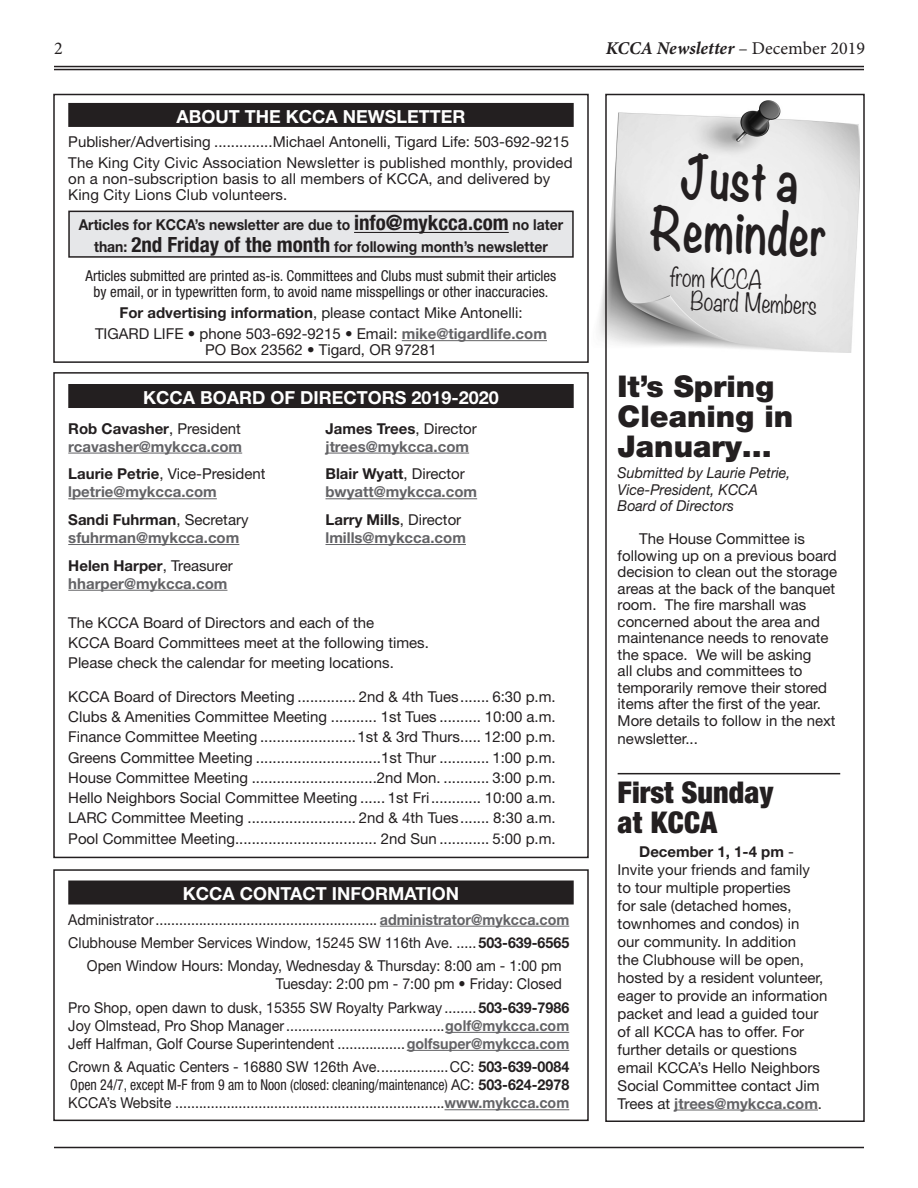
<style>
.page{position:relative;width:918px;height:1188px;background:#fff}
.page>*{position:absolute;margin:0;border:0;box-sizing:border-box;transform-origin:0 0}
.t1{font:700 53.1px/53.1px "Noteworthy";color:#231f20;text-align:center;scale:.81 1}
.headline_-_large{font:900 30px/30px "Helvetica Neue LT Std";color:#231f20}
.headline_-_large-2{font:900 condensed 30px/30px "Helvetica Neue LT Std";color:#231f20}
.t2{font:300 23.25px/23.2px "Noteworthy";color:#231f20;scale:.91 1}
.t3{font:700 18px "Helvetica Neue LT Std";color:#fff}
.t4{font:italic 700 18px "Minion Pro";color:#231f20}
.t5{font:18px "Minion Pro";color:#231f20}
.body_copy{font:15px/18px "Helvetica Neue LT Std";color:#231f20}
.body_copy-2{font:15px/18px "Helvetica Neue LT Std";color:#231f20;text-align:right;scale:.95 1}
.t6{font:700 15px/18px "Helvetica Neue LT Std";color:#636366}
.t7{font:condensed 15px/15.8px "Helvetica Neue LT Std";color:#231f20;text-align:center}
.t8{font:700 15px/22px "Helvetica Neue LT Std";color:#231f20;text-align:center;scale:.93 1}
.t9{font:condensed 15px "Helvetica Neue LT Std";color:#231f20;scale:.92 1}
.body_copy-3{font:italic 15px/16.5px "Helvetica Neue LT Std";color:#231f20;scale:.95 1}
.s1{font-weight:400;font-style:normal}
.s2{font-stretch:condensed;font-size:21px}
.s3{font-weight:700}
.s4{font-weight:700;color:#636366}
.s5{color:#231f20}
.s6{font-weight:400;color:#231f20}
.s7{font-stretch:normal}
.s8{font-weight:700;font-stretch:normal}
</style>
<div class="page">
<hr style="left:54px;top:66px;width:810px;height:1px;background:#231f20">
<hr style="left:54px;top:69px;width:810px;height:1px;background:#231f20">
<hr style="left:54px;top:1147px;width:810px;height:1px;background:#231f20">
<img style="left:599px;top:100px;width:260px;height:252px">
<div style="left:605px;top:94px;width:260px;height:1028px;border:2px solid #231f20"></div>
<div style="left:69px;top:211px;width:504px;height:46px;background:#e6e7e9"></div>
<div style="left:68px;top:211px;width:506px;height:47px;border:2px solid #231f20"></div>
<div style="left:53px;top:94px;width:536px;height:269px;border:2px solid #231f20"></div>
<div style="left:53px;top:372px;width:536px;height:486px;border:2px solid #231f20"></div>
<div style="left:53px;top:869px;width:536px;height:252px;border:2px solid #231f20"></div>
<div style="left:68px;top:384px;width:506px;height:24px;background:#231f20"></div>
<hr style="left:68px;top:453px;width:174px;height:1px;background:#636366">
<hr style="left:68px;top:498px;width:149px;height:1px;background:#636366">
<hr style="left:68px;top:544px;width:171px;height:1px;background:#636366">
<hr style="left:68px;top:590px;width:159px;height:1px;background:#636366">
<hr style="left:326px;top:453px;width:143px;height:1px;background:#636366">
<hr style="left:326px;top:498px;width:151px;height:1px;background:#636366">
<hr style="left:326px;top:544px;width:140px;height:1px;background:#636366">
<div style="left:68px;top:881px;width:506px;height:24px;background:#231f20"></div>
<hr style="left:380px;top:926px;width:189px;height:1px;background:#636366">
<hr style="left:445px;top:1032px;width:124px;height:1px;background:#636366">
<hr style="left:407px;top:1050px;width:162px;height:1px;background:#636366">
<hr style="left:445px;top:1109px;width:124px;height:1px;background:#636366">
<div style="left:68px;top:103px;width:506px;height:24px;background:#231f20"></div>
<hr style="left:354px;top:232px;width:155px;height:1px;background:#231f20">
<hr style="left:402px;top:340px;width:145px;height:1px;background:#636366">
<hr style="left:674px;top:1110px;width:144px;height:1px;background:#636366">
<hr style="left:618px;top:773px;width:222px;height:1px;background:#231f20">
<p class="t5" style="left:54px;top:36px;width:10px">2</p>
<p class="t4" style="left:606px;top:35px;width:261px">KCCA Newsletter <span class="s1">– December 2019</span></p>
<p class="t3" style="left:176px;top:105px;width:291px">ABOUT THE KCCA NEWSLETTER</p>
<p class="body_copy" style="left:68px;top:132px;width:503px">Publisher/Advertising ..............Michael Antonelli, Tigard Life: 503-692-9215</p>
<p class="body_copy" style="left:68px;top:155px;width:506px;line-height:15.8px">The King City Civic Association Newsletter is published monthly, provided on a non-subscription basis to all members of KCCA, and delivered by<br>King City Lions Club volunteers.</p>
<p class="t8" style="left:79px;top:214px;width:523px">Articles for KCCA’s newsletter are due to <span class="s2">info@mykcca.com</span> no later than: <span class="s2">2nd Friday of the month</span> for following month’s newsletter</p>
<p class="t7" style="left:86px;top:268px;width:472px">Articles submitted are printed as-is. Committees and Clubs must submit their articles by email, or in typewritten form, to avoid name misspellings or other inaccuracies.</p>
<p class="body_copy" style="left:119px;top:303px;width:405px"><span class="s3">For advertising information</span>, please contact Mike Antonelli:</p>
<p class="body_copy" style="left:95px;top:326px;width:453px;line-height:15.8px;text-align:center">TIGARD LIFE • phone 503-692-9215 • Email: <span class="s4">mike@tigardlife.com<br></span>PO Box 23562 • Tigard, OR 97281</p>
<p class="t3" style="left:143px;top:386px;width:357px">KCCA BOARD OF DIRECTORS 2019-2020</p>
<p class="t6" style="left:68px;top:419px;width:175px"><span class="s5">Rob Cavasher</span><span class="s6">, President </span>rcavasher@mykcca.com</p>
<p class="t6" style="left:68px;top:465px;width:199px"><span class="s5">Laurie Petrie</span><span class="s6">, Vice-President </span>lpetrie@mykcca.com</p>
<p class="t6" style="left:68px;top:510px;width:182px"><span class="s5">Sandi Fuhrman</span><span class="s6">, Secretary </span>sfuhrman@mykcca.com</p>
<p class="t6" style="left:68px;top:556px;width:166px"><span class="s5">Helen Harper</span><span class="s6">, Treasurer </span>hharper@mykcca.com</p>
<p class="t6" style="left:326px;top:419px;width:153px"><span class="s5">James Trees</span><span class="s6">, Director </span>jtrees@mykcca.com</p>
<p class="t6" style="left:326px;top:465px;width:153px"><span class="s5">Blair Wyatt</span><span class="s6">, Director </span>bwyatt@mykcca.com</p>
<p class="t6" style="left:326px;top:510px;width:142px"><span class="s5">Larry Mills</span><span class="s6">, Director </span>lmills@mykcca.com</p>
<p class="body_copy" style="left:68px;top:612px;width:362px;line-height:20.2px">The KCCA Board of Directors and each of the<br>KCCA Board Committees meet at the following times.<br>Please check the calendar for meeting locations.</p>
<p class="body_copy" style="left:68px;top:687px;width:489px">KCCA Board of Directors Meeting .............. 2nd &amp; 4th Tues....... 6:30 p.m.</p>
<p class="body_copy" style="left:68px;top:707px;width:489px;line-height:20.2px;text-align:justify">Clubs &amp; Amenities Committee Meeting ........... 1st Tues .......... 10:00 a.m.<br>Finance Committee Meeting .......................1st &amp; 3rd Thurs..... 12:00 p.m.<br>Greens Committee Meeting ..............................1st Thur ............ 1:00 p.m.<br>House Committee Meeting ..............................2nd Mon. ........... 3:00 p.m.</p>
<p class="body_copy" style="left:68px;top:789px;width:489px">Hello Neighbors Social Committee Meeting ...... 1st Fri............ 10:00 a.m.</p>
<p class="body_copy" style="left:68px;top:808px;width:489px;line-height:20.2px">LARC Committee Meeting .......................... 2nd &amp; 4th Tues....... 8:30 a.m.<br>Pool Committee Meeting.................................. 2nd Sun ............ 5:00 p.m.</p>
<p class="t3" style="left:183px;top:883px;width:278px">KCCA CONTACT INFORMATION</p>
<p class="body_copy-2" style="left:68px;top:910px;width:529px">Administrator........................................................ <span class="s4">administrator@mykcca.com</span></p>
<p class="body_copy-2" style="left:68px;top:934px;width:529px">Clubhouse Member Services Window, 15245 SW 116th Ave. ..... <span class="s3">503-639-6565</span></p>
<p class="body_copy-2" style="left:87px;top:957px;width:501px">Open Window Hours: Monday, Wednesday &amp; Thursday: 8:00 am - 1:00 pm<br>Tuesday: 2:00 pm - 7:00 pm • Friday: Closed</p>
<p class="body_copy-2" style="left:68px;top:998px;width:529px;text-align:justify">Pro Shop, open dawn to dusk, 15355 SW Royalty Parkway ........ <span class="s3">503-639-7986<br></span>Joy Olmstead, Pro Shop Manager........................................<span class="s4">golf@mykcca.com </span>Jeff Halfman, Golf Course Superintendent .................<span class="s4">golfsuper@mykcca.com</span></p>
<p class="body_copy-2" style="left:68px;top:1058px;width:529px">Crown &amp; Aquatic Centers - 16880 SW 126th Ave..................CC: <span class="s3">503-639-0084</span></p>
<p class="t9" style="left:70px;top:1076px;width:544px">Open 24/7, except M-F from 9 am to Noon (closed: cleaning/maintenance) <span class="s7">AC:</span> <span class="s8">503-624-2978</span></p>
<p class="body_copy-2" style="left:68px;top:1094px;width:529px">KCCA’s Website ....................................................................<span class="s4">www.mykcca.com</span></p>
<p class="t1" style="left:652px;top:148px;width:221px;rotate:2deg">Just a<br>Reminder</p>
<p class="t2" style="left:692px;top:265px;width:141px;text-indent:-22px;rotate:2deg">from KCCA<br>Board Members</p>
<p class="headline_-_large" style="left:618px;top:371px;width:177px">It’s Spring<br>Cleaning in<br>January…</p>
<p class="body_copy-3" style="left:618px;top:465px;width:183px">Submitted by Laurie Petrie,<br>Vice-President, KCCA<br>Board of Directors</p>
<p class="body_copy" style="left:618px;top:531px;width:221px;line-height:16.5px;text-indent:22px">The House Committee is following up on a previous board decision to clean out the storage areas at the back of the banquet room. The fire marshall was concerned about the area and maintenance needs to renovate the space. We will be asking<br>all clubs and committees to temporarily remove their stored items after the first of the year.<br>More details to follow in the next</p>
<p class="body_copy" style="left:618px;top:729px;width:82px">newsletter...</p>
<p class="headline_-_large-2" style="left:618px;top:777px;width:157px">First Sunday at KCCA</p>
<p class="body_copy" style="left:618px;top:842px;width:211px;text-indent:22px"><span class="s3">December 1, 1-4 pm</span> -<br>Invite your friends and family<br>to tour multiple properties<br>for sale (detached homes, townhomes and condos) in<br>our community. In addition<br>the Clubhouse will be open, hosted by a resident volunteer, eager to provide an information packet and lead a guided tour of all KCCA has to offer. For further details or questions email KCCA’s Hello Neighbors<br>Social Committee contact Jim<br>Trees at <span class="s4">jtrees@mykcca.com</span>.</p>
</div>
